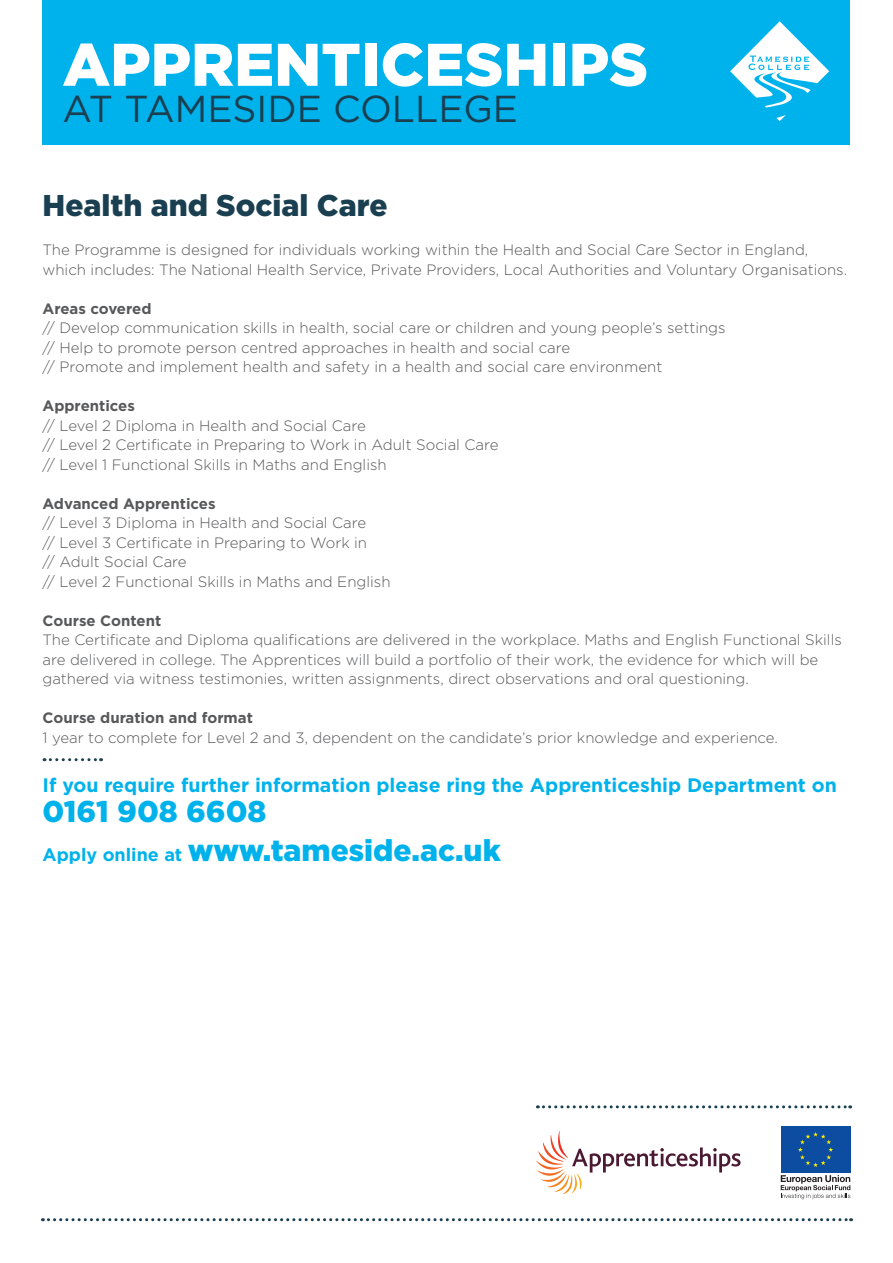
<style>
.page{position:relative;width:893px;height:1263px;background:#fff}
.page>*{position:absolute;margin:0;border:0;box-sizing:border-box;transform-origin:0 0}
.t1{font:900 60px "Gotham HTF";color:#fff}
.t2{font:37.5px "Gotham HTF";color:#1a3f51}
.t3{font:900 30px/39px "Gotham HTF";color:#00b2eb}
.t4{font:900 30px "Gotham HTF";color:#1a3f51}
.t5{font:700 19.5px "Gotham HTF";color:#00b2eb}
.t6{font:300 15px/19.5px "Gotham HTF";color:#57585a}
.t7{font:700 15px "Gotham HTF";color:#57585a}
.s1{font-weight:700;font-size:18px}
</style>
<div class="page">
<div style="left:43px;top:0;width:807px;height:145px;background:#00b2eb"></div>
<svg style="left:776px;top:115px;width:10px;height:6px"></svg>
<svg style="left:730px;top:21px;width:99px;height:87px"></svg>
<svg style="left:42px;top:1218px;width:809px;height:3px"></svg>
<svg style="left:536px;top:1131px;width:204px;height:63px"></svg>
<svg style="left:781px;top:1175px;width:69px;height:24px"></svg>
<div style="left:781px;top:1126px;width:69px;height:47px;background:#0d4da1"></div>
<svg style="left:798px;top:1132px;width:35px;height:35px"></svg>
<svg style="left:537px;top:1105px;width:314px;height:3px"></svg>
<svg style="left:44px;top:758px;width:58px;height:3px"></svg>
<h1 class="t1" style="left:63px;top:30px;width:587px">APPRENTICESHIPS</h1>
<h2 class="t2" style="left:63px;top:88px;width:457px">AT TAMESIDE COLLEGE</h2>
<h3 class="t4" style="left:43px;top:188px;width:346px">Health and Social Care</h3>
<p class="t6" style="left:43px;top:240px;width:806px">The Programme is designed for individuals working within the Health and Social Care Sector in England, which includes: The National Health Service, Private Providers, Local Authorities and Voluntary Organisations.</p>
<p class="t7" style="left:43px;top:299px;width:110px">Areas covered</p>
<p class="t6" style="left:43px;top:318px;width:685px">// Develop communication skills in health, social care or children and young people’s settings // Help to promote person centred approaches in health and social care<br>// Promote and implement health and safety in a health and social care environment</p>
<p class="t7" style="left:43px;top:397px;width:94px">Apprentices</p>
<p class="t6" style="left:43px;top:415px;width:458px">// Level 2 Diploma in Health and Social Care<br>// Level 2 Certificate in Preparing to Work in Adult Social Care // Level 1 Functional Skills in Maths and English</p>
<p class="t7" style="left:43px;top:494px;width:175px">Advanced Apprentices</p>
<p class="t6" style="left:43px;top:513px;width:350px">// Level 3 Diploma in Health and Social Care<br>// Level 3 Certificate in Preparing to Work in<br>// Adult Social Care<br>// Level 2 Functional Skills in Maths and English</p>
<p class="t7" style="left:43px;top:611px;width:120px">Course Content</p>
<p class="t6" style="left:43px;top:630px;width:801px">The Certificate and Diploma qualifications are delivered in the workplace. Maths and English Functional Skills are delivered in college. The Apprentices will build a portfolio of their work, the evidence for which will be gathered via witness testimonies, written assignments, direct observations and oral questioning.</p>
<p class="t7" style="left:43px;top:709px;width:212px">Course duration and format</p>
<p class="t6" style="left:43px;top:727px;width:737px">1 year to complete for Level 2 and 3, dependent on the candidate’s prior knowledge and experience.</p>
<h3 class="t5" style="left:43px;top:774px;width:796px">If you require further information please ring the Apprenticeship Department on</h3>
<h3 class="t3" style="left:43px;top:791px;width:460px">0161 908 6608<br><span class="s1">Apply online at</span> www.tameside.ac.uk</h3>
</div>
